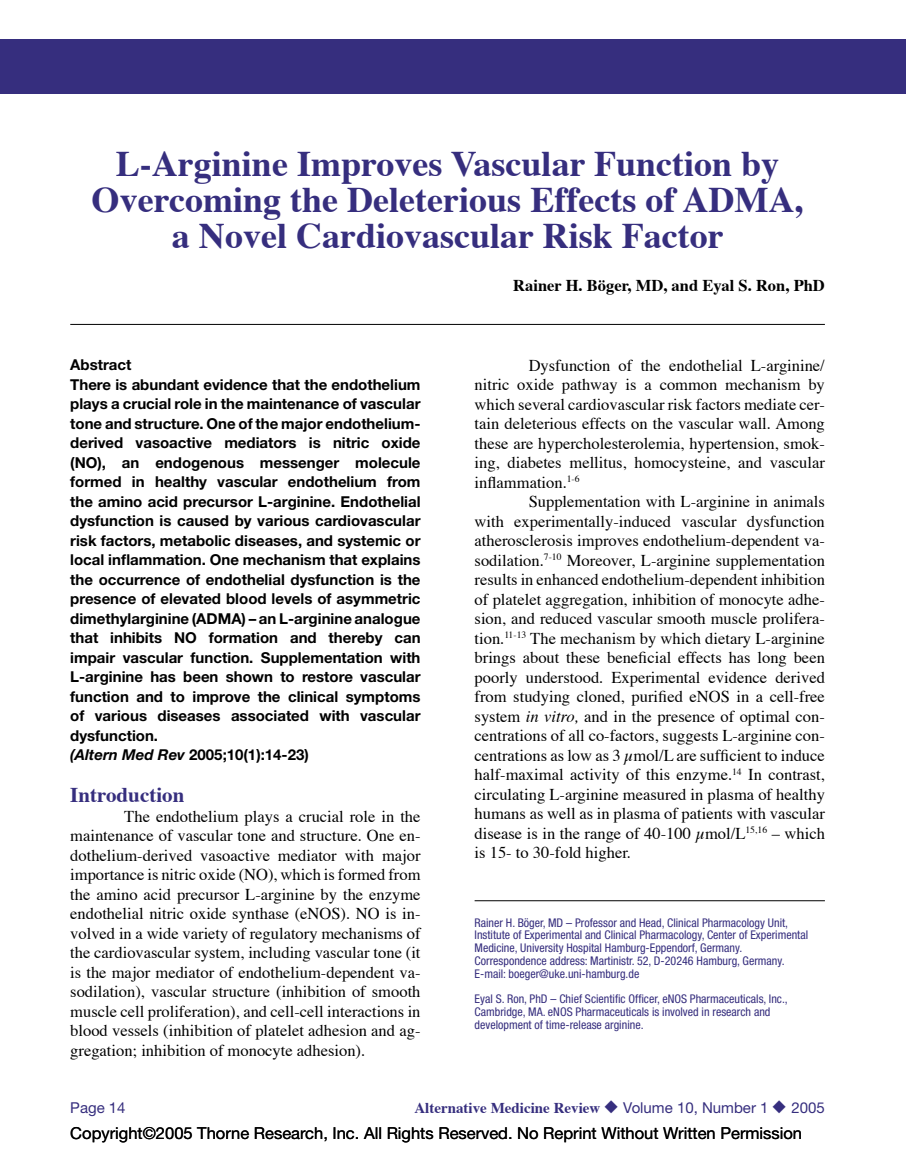
<style>
.page{position:relative;width:906px;height:1161px;background:#fff}
.page>*{position:absolute;margin:0;border:0;box-sizing:border-box;transform-origin:0 0}
.t1{font:700 36px/36px "Times";color:#362e7e;text-align:center}
.Heading{font:700 21px "Times";color:#362e7e}
.Body_Text{font:16.5px/19.5px "Times";color:#000;text-align:justify}
.t2{font:16.5px "Helvetica Neue";color:#000}
.Article_Author{font:700 16.5px "Times";color:#000}
.Article_Absract{font:700 15px/19.5px "Helvetica Neue";color:#000;text-align:justify}
.t3{font:700 15px "Times";color:#362e7e}
.t4{font:15px "Helvetica Neue";color:#362e7e}
.Bio{font:condensed 12px/12.8px "Helvetica Neue";color:#362e7e}
.s1{font-style:italic}
.s2{font-family:"Helvetica Neue";font-weight:400}
</style>
<div class="page">
<div style="left:0;top:39px;width:905px;height:55px;background:#362e7e"></div>
<hr style="left:70px;top:324px;width:754px;height:1px;background:#000">
<hr style="left:474px;top:900px;width:350px;height:1px;background:#000">
<p class="t1" style="left:92px;top:147px;width:713px">L-Arginine Improves Vascular Function by<br>Overcoming the Deleterious Effects of ADMA,</p>
<p class="t1" style="left:172px;top:219px;width:553px">a Novel Cardiovascular Risk Factor</p>
<p class="Article_Author" style="left:513px;top:275px;width:313px">Rainer H. Böger, MD, and Eyal S. Ron, PhD</p>
<p class="Article_Absract" style="left:70px;top:355px;width:63px">Abstract</p>
<p class="Article_Absract" style="left:70px;top:374px;width:351px">There is abundant evidence that the endothelium plays a crucial role in the maintenance of vascular tone and structure. One of the major endothelium&shy;derived vasoactive mediators is nitric oxide (NO), an endogenous messenger molecule formed in healthy vascular endothelium from the amino acid precursor L-arginine. Endothelial dysfunction is caused by various cardiovascular risk factors, metabolic diseases, and systemic or local inflammation. One mechanism that explains the occurrence of endothelial dysfunction is the presence of elevated blood levels of asymmetric dimethylarginine (ADMA) – an L-arginine analogue that inhibits NO formation and thereby can impair vascular function. Supplementation with L-arginine has been shown to restore vascular function and to improve the clinical symptoms of various diseases associated with vascular dysfunction.</p>
<p class="Article_Absract" style="left:70px;top:745px;width:240px"><span class="s1">(Altern Med Rev</span> 2005;10(1):14-23)</p>
<p class="Heading" style="left:70px;top:781px;width:115px">Introduction</p>
<p class="Body_Text" style="left:70px;top:807px;width:351px;text-indent:54px">The endothelium plays a crucial role in the maintenance of vascular tone and structure. One en&shy;dothelium-derived vasoactive mediator with major importance is nitric oxide (NO), which is formed from the amino acid precursor L-arginine by the enzyme endothelial nitric oxide synthase (eNOS). NO is in&shy;volved in a wide variety of regulatory mechanisms of the cardiovascular system, including vascular tone (it is the major mediator of endothelium-dependent va&shy;sodilation), vascular structure (inhibition of smooth muscle cell proliferation), and cell-cell interactions in blood vessels (inhibition of platelet adhesion and ag&shy;gregation; inhibition of monocyte adhesion).</p>
<p class="Body_Text" style="left:474px;top:356px;width:351px;text-indent:54px">Dysfunction of the endothelial L-arginine/ nitric oxide pathway is a common mechanism by which several cardiovascular risk factors mediate cer&shy;tain deleterious effects on the vascular wall. Among these are hypercholesterolemia, hypertension, smok&shy;ing, diabetes mellitus, homocysteine, and vascular inflammation.<sup>1-6</sup></p>
<p class="Body_Text" style="left:474px;top:493px;width:351px;text-indent:54px">Supplementation with L-arginine in animals with experimentally-induced vascular dysfunction atherosclerosis improves endothelium-dependent va&shy;sodilation.<sup>7-10</sup> Moreover, L-arginine supplementation results in enhanced endothelium-dependent inhibition of platelet aggregation, inhibition of monocyte adhe&shy;sion, and reduced vascular smooth muscle prolifera&shy;tion.<sup>11-13</sup> The mechanism by which dietary L-arginine brings about these beneficial effects has long been poorly understood. Experimental evidence derived from studying cloned, purified eNOS in a cell-free system <span class="s1">in vitro,</span> and in the presence of optimal con&shy;centrations of all co-factors, suggests L-arginine con&shy;centrations as low as 3 µmol/L are sufficient to induce half-maximal activity of this enzyme.<sup>14</sup> In contrast, circulating L-arginine measured in plasma of healthy humans as well as in plasma of patients with vascular disease is in the range of 40-100 µmol/L<sup>15,16</sup> – which is 15- to 30-fold higher.</p>
<p class="Bio" style="left:474px;top:916px;width:335px">Rainer H. Böger, MD – Professor and Head, Clinical Pharmacology Unit,<br>Institute of Experimental and Clinical Pharmacology, Center of Experimental<br>Medicine, University Hospital Hamburg-Eppendorf, Germany.</p>
<p class="Bio" style="left:474px;top:954px;width:311px">Correspondence address: Martinistr. 52, D-20246 Hamburg, Germany.</p>
<p class="Bio" style="left:474px;top:967px;width:166px">E-mail: boeger@uke.uni-hamburg.de</p>
<p class="Bio" style="left:474px;top:993px;width:314px">Eyal S. Ron, PhD – Chief Scientific Officer, eNOS Pharmaceuticals, Inc.,<br>Cambridge, MA. eNOS Pharmaceuticals is involved in research and development of time-release arginine.</p>
<p class="t4" style="left:70px;top:1099px;width:57px">Page 14</p>
<p class="t3" style="left:414px;top:1098px;width:412px">Alternative Medicine Review ◆ <span class="s2">Volume 10, Number 1</span> ◆ <span class="s2">2005</span></p>
<p class="t2" style="left:70px;top:1124px;width:733px">Copyright©2005 Thorne Research, Inc. All Rights Reserved. No Reprint Without Written Permission</p>
</div>
